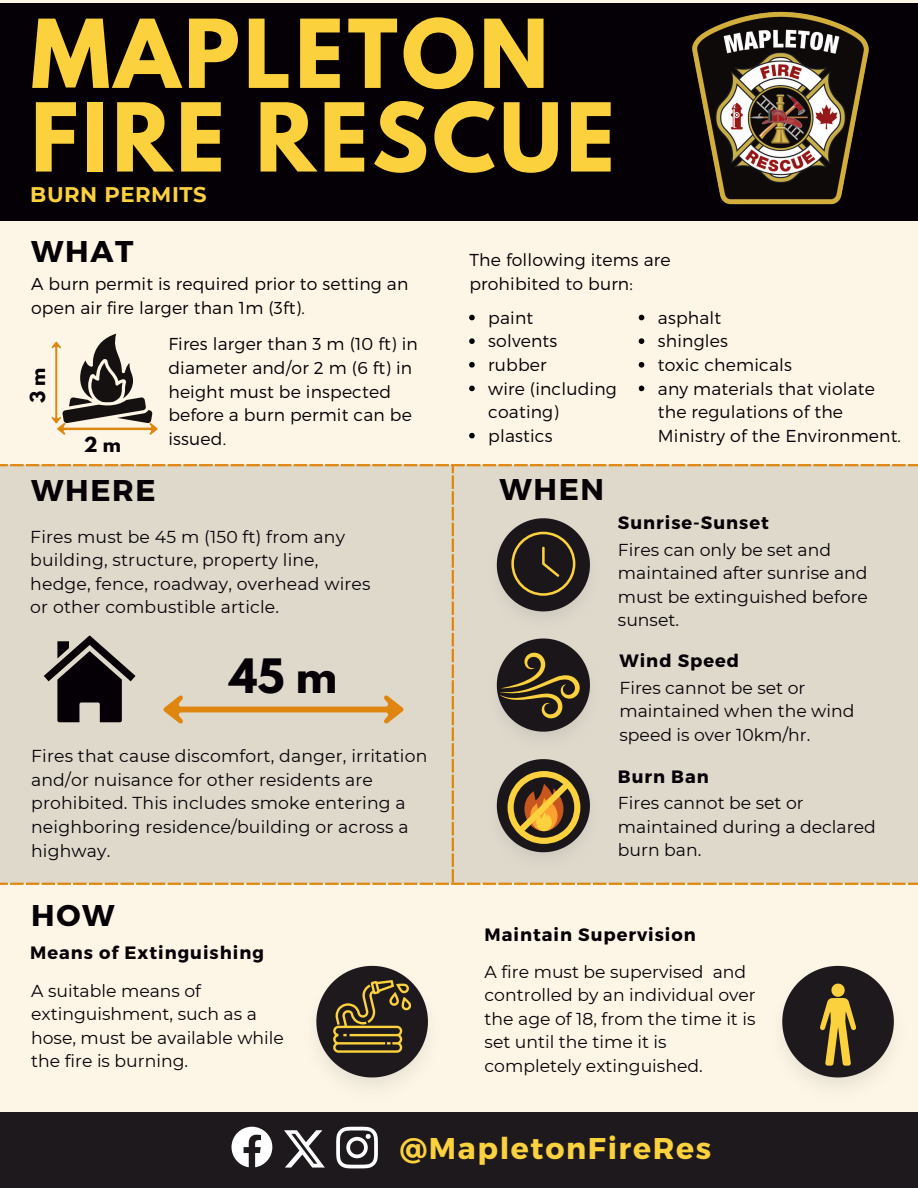
<style>
.page{position:relative;width:918px;height:1188px;background:#fdf6e6}
.page>*{position:absolute;margin:0;border:0;box-sizing:border-box;transform-origin:0 0}
.t1{font:700 84px/83.6px "League Spartan";letter-spacing:.045em;color:#fbd13d}
.t2{font:700 42px "League Spartan";color:#050006}
.t3{font:700 30px "Montserrat";letter-spacing:.055em;color:#050006}
.t4{font:700 30px "Montserrat";letter-spacing:.055em;color:#fbd13d}
.t5{font:700 21.15px "Montserrat";letter-spacing:.025em;color:#fbd13d}
.t6{font:700 18.45px "League Spartan";color:#050006}
.t7{font:700 17.85px "Montserrat";letter-spacing:.055em;color:#050006}
.t8{font:17.25px/23.7px "Montserrat";color:#050006}
.t9{font:300 17.25px/23.7px "Montserrat";letter-spacing:.01em;color:#050006}
</style>
<div class="page">
<div style="left:0;top:3px;width:918px;height:217px;background:#050006"></div>
<img style="left:343px;top:965px;width:58px;height:121px">
<div style="left:0;top:1112px;width:918px;height:76px;background:#1e191c"></div>
<img style="left:809px;top:965px;width:58px;height:121px">
<svg style="left:782px;top:966px;width:112px;height:111px"></svg>
<svg style="left:51px;top:334px;width:107px;height:101px"></svg>
<img style="left:692px;top:11px;width:177px;height:194px">
<svg style="left:316px;top:966px;width:112px;height:111px"></svg>
<svg style="left:469px;top:315px;width:6px;height:5px"></svg>
<svg style="left:469px;top:338px;width:6px;height:6px"></svg>
<svg style="left:469px;top:362px;width:6px;height:6px"></svg>
<svg style="left:469px;top:386px;width:6px;height:5px"></svg>
<svg style="left:469px;top:433px;width:6px;height:5px"></svg>
<svg style="left:0;top:464px;width:918px;height:421px;background:#d4ccbd"></svg>
<svg style="left:639px;top:315px;width:5px;height:5px"></svg>
<svg style="left:639px;top:338px;width:5px;height:6px"></svg>
<svg style="left:639px;top:362px;width:5px;height:6px"></svg>
<svg style="left:639px;top:386px;width:5px;height:5px"></svg>
<svg style="left:232px;top:1127px;width:40px;height:40px"></svg>
<svg style="left:284px;top:1130px;width:41px;height:38px"></svg>
<svg style="left:336px;top:1127px;width:42px;height:41px"></svg>
<p class="t1" style="left:31px;top:23px;width:585px">MAPLETON<br>FIRE RESCUE</p>
<p class="t5" style="left:30px;top:181px;width:178px">BURN PERMITS</p>
<p class="t3" style="left:31px;top:231px;width:104px">WHAT</p>
<p class="t9" style="left:31px;top:271px;width:379px">A burn permit is required prior to setting an open air fire larger than 1m (3ft).</p>
<p class="t9" style="left:168px;top:332px;width:251px">Fires larger than 3 m (10 ft) in diameter and/or 2 m (6 ft) in height must be inspected before a burn permit can be issued.</p>
<h3 class="t6" style="left:28px;top:403px;width:37px;rotate:-90deg">3 m</h3>
<p class="t6" style="left:84px;top:435px;width:39px">2 m</p>
<p class="t3" style="left:31px;top:471px;width:126px">WHERE</p>
<h6 class="t8" style="left:30px;top:525px;width:342px">Fires must be 45 m (150 ft) from any building, structure, property line, hedge, fence, roadway, overhead wires or other combustible article.</h6>
<h6 class="t2" style="left:230px;top:655px;width:109px">45 m</h6>
<h6 class="t8" style="left:31px;top:744px;width:398px">Fires that cause discomfort, danger, irritation and/or nuisance for other residents are prohibited. This includes smoke entering a neighboring residence/building or across a highway.</h6>
<p class="t3" style="left:31px;top:896px;width:85px">HOW</p>
<p class="t7" style="left:30px;top:941px;width:235px">Means of Extinguishing</p>
<p class="t8" style="left:31px;top:979px;width:254px">A suitable means of extinguishment, such as a hose, must be available while the fire is burning.</p>
<p class="t9" style="left:469px;top:248px;width:203px">The following items are prohibited to burn:</p>
<p class="t9" style="left:488px;top:305px;width:46px">paint</p>
<p class="t9" style="left:488px;top:328px;width:71px">solvents</p>
<p class="t9" style="left:488px;top:352px;width:60px">rubber</p>
<p class="t9" style="left:488px;top:376px;width:130px">wire (including coating)</p>
<p class="t9" style="left:488px;top:423px;width:66px">plastics</p>
<p class="t3" style="left:499px;top:469px;width:106px">WHEN</p>
<p class="t9" style="left:658px;top:305px;width:65px">asphalt</p>
<p class="t9" style="left:658px;top:328px;width:72px">shingles</p>
<h2 class="t9" style="left:658px;top:352px;width:135px">toxic chemicals</h2>
<p class="t9" style="left:658px;top:376px;width:245px">any materials that violate the regulations of the<br>Ministry of the Environment.</p>
<h3 class="t7" style="left:618px;top:511px;width:152px">Sunrise-Sunset</h3>
<p class="t8" style="left:618px;top:538px;width:252px">Fires can only be set and maintained after sunrise and must be extinguished before sunset.</p>
<h5 class="t7" style="left:620px;top:649px;width:121px">Wind Speed</h5>
<h1 class="t8" style="left:620px;top:676px;width:236px">Fires cannot be set or maintained when the wind speed is over 10km/hr.</h1>
<p class="t7" style="left:618px;top:765px;width:92px">Burn Ban</p>
<p class="t8" style="left:618px;top:791px;width:259px">Fires cannot be set or maintained during a declared burn ban.</p>
<h3 class="t7" style="left:485px;top:923px;width:213px">Maintain Supervision</h3>
<p class="t8" style="left:485px;top:959px;width:273px">A fire must be supervised and controlled by an individual over the age of 18, from the time it is set until the time it is completely extinguished.</p>
<p class="t4" style="left:400px;top:1129px;width:313px">@MapletonFireRes</p>
</div>
